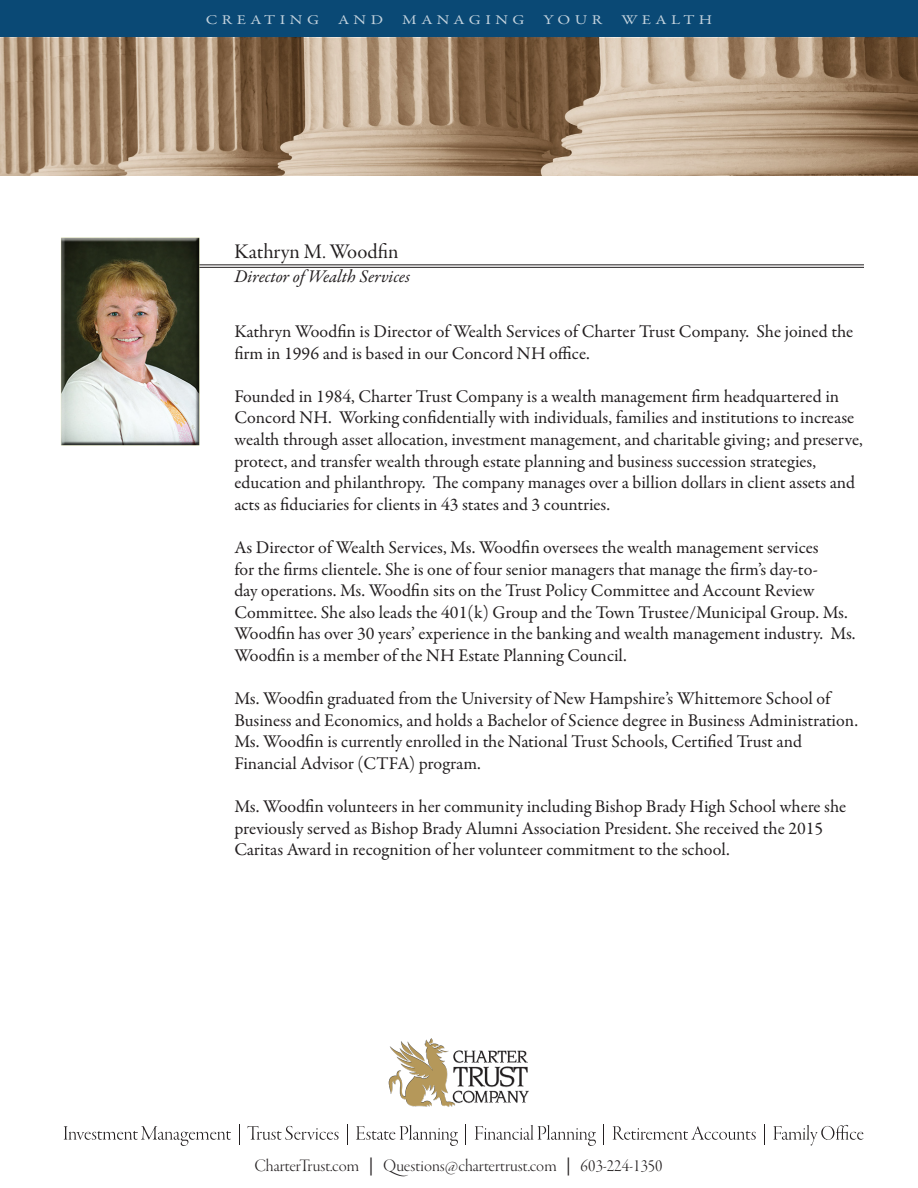
<style>
.page{position:relative;width:918px;height:1188px;background:#fff}
.page>*{position:absolute;margin:0;border:0;box-sizing:border-box;transform-origin:0 0}
.Name{font:21px "Garamond Premr Pro Subh";letter-spacing:.005em;color:#231f20}
.Body_Copy{font:18px/21.6px "Garamond Premr Pro";letter-spacing:-.005em;color:#231f20}
.t1{font:18px "Garamond Premr Pro Lt Disp";color:#231f20}
.t2{font:italic 18px "Garamond Premr Pro";color:#231f20}
.t3{font:13.5px "Garamond Premr Pro";letter-spacing:.27em;color:#fff;scale:1.22 1}
.s1{font-family:"Avenir"}
</style>
<div class="page">
<div style="left:0;top:0;width:918px;height:38px;background:#0a4975"></div>
<svg style="left:0;top:38px;width:918px;height:138px;background:#aa9177"></svg>
<img style="left:388px;top:1038px;width:141px;height:69px">
<svg style="left:64px;top:1126px;width:167px;height:20px"></svg>
<svg style="left:239px;top:1124px;width:1px;height:21px"></svg>
<svg style="left:247px;top:1126px;width:92px;height:14px"></svg>
<svg style="left:347px;top:1124px;width:1px;height:21px"></svg>
<svg style="left:356px;top:1125px;width:102px;height:21px"></svg>
<svg style="left:465px;top:1124px;width:1px;height:21px"></svg>
<svg style="left:475px;top:1125px;width:121px;height:21px"></svg>
<svg style="left:603px;top:1124px;width:1px;height:21px"></svg>
<svg style="left:613px;top:1126px;width:143px;height:14px"></svg>
<svg style="left:764px;top:1124px;width:1px;height:21px"></svg>
<svg style="left:773px;top:1125px;width:91px;height:21px"></svg>
<hr style="left:181px;top:265px;width:683px;height:1px;background:#231f20">
<hr style="left:181px;top:267px;width:683px;height:1px;background:#231f20">
<img style="left:60px;top:237px;width:145px;height:209px">
<p class="t3" style="left:206px;top:12px;width:94px">CREATING</p>
<p class="t3" style="left:338px;top:12px;width:39px">AND</p>
<p class="t3" style="left:402px;top:12px;width:102px">MANAGING</p>
<p class="t3" style="left:544px;top:12px;width:50px">YOUR</p>
<p class="t3" style="left:621px;top:12px;width:76px">WEALTH</p>
<p class="Name" style="left:234px;top:239px;width:166px">Kathryn M. Woodfin</p>
<p class="t2" style="left:234px;top:265px;width:177px">Director of Wealth Services</p>
<p class="Body_Copy" style="left:234px;top:321px;width:621px">Kathryn Woodfin is Director of Wealth Services of Charter Trust Company. She joined the firm in 1996 and is based in our Concord NH office.</p>
<p class="Body_Copy" style="left:234px;top:386px;width:630px">Founded in 1984, Charter Trust Company is a wealth management firm headquartered in Concord NH. Working confidentially with individuals, families and institutions to increase wealth through asset allocation, investment management, and charitable giving; and preserve, protect, and transfer wealth through estate planning and business succession strategies, education and philanthropy. The company manages over a billion dollars in client assets and acts as fiduciaries for clients in 43 states and 3 countries.</p>
<p class="Body_Copy" style="left:234px;top:537px;width:623px">As Director of Wealth Services, Ms. Woodfin oversees the wealth management services<br>for the firms clientele. She is one of four senior managers that manage the firm’s day-to-<br>day operations. Ms. Woodfin sits on the Trust Policy Committee and Account Review Committee. She also leads the 401(k) Group and the Town Trustee/Municipal Group. Ms.<br>Woodfin has over 30 years’ experience in the banking and wealth management industry. Ms.<br>Woodfin is a member of the NH Estate Planning Council.</p>
<p class="Body_Copy" style="left:234px;top:688px;width:625px">Ms. Woodfin graduated from the University of New Hampshire’s Whittemore School of Business and Economics, and holds a Bachelor of Science degree in Business Administration.<br>Ms. Woodfin is currently enrolled in the National Trust Schools, Certified Trust and Financial Advisor (CTFA) program.</p>
<p class="Body_Copy" style="left:234px;top:796px;width:613px">Ms. Woodfin volunteers in her community including Bishop Brady High School where she previously served as Bishop Brady Alumni Association President. She received the 2015<br>Caritas Award in recognition of her volunteer commitment to the school.</p>
<p class="t1" style="left:254px;top:1155px;width:410px">CharterTrust.com <span class="s1">|</span> Questions@chartertrust.com <span class="s1">|</span> 603-224-1350</p>
</div>
